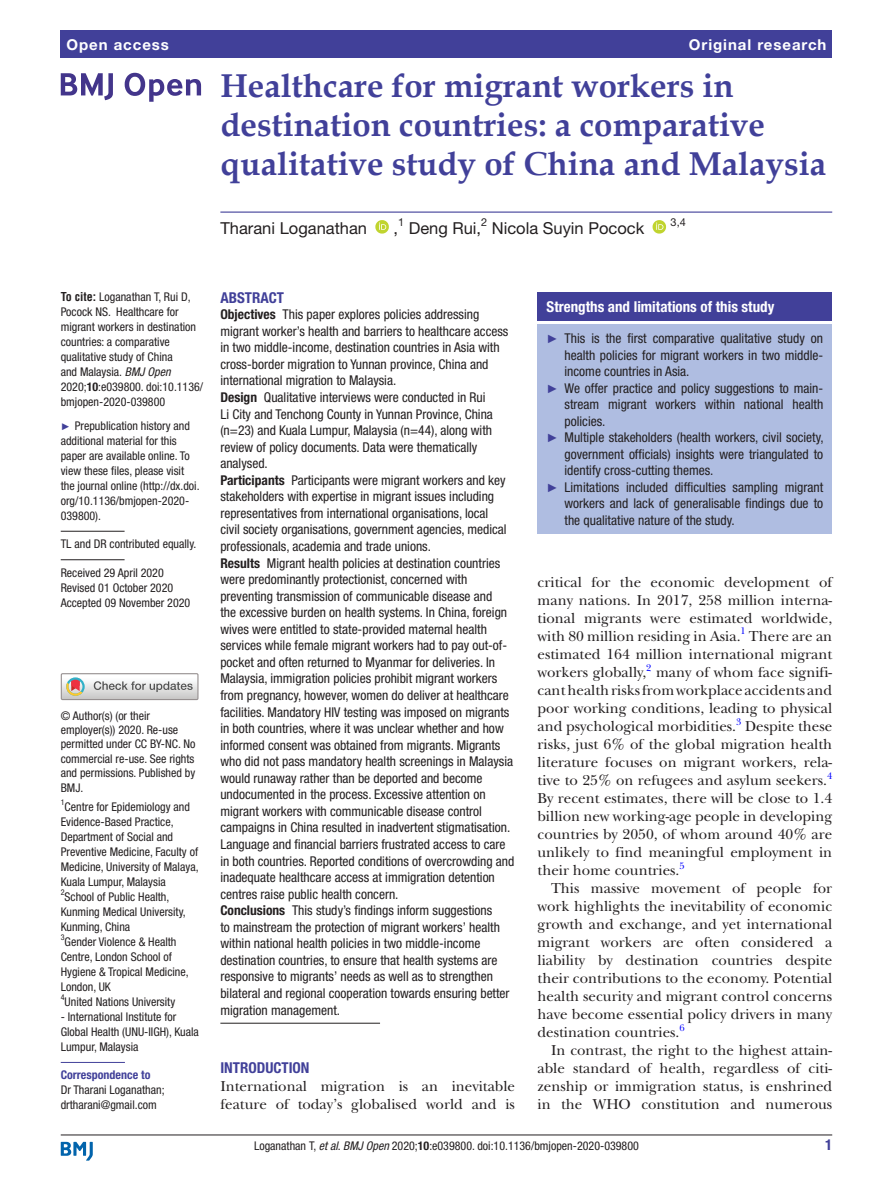
<style>
.page{position:relative;width:893px;height:1191px;background:#fff}
.page>*{position:absolute;margin:0;border:0;box-sizing:border-box;transform-origin:0 0}
.t1{font:700 33px/39px "Book Antiqua";color:#414099}
.t2{font:16.5px "Helvetica Neue LT Std";color:#231f20}
.t3{font:15px/18px "New Baskerville";color:#231f20;text-align:justify}
.t4{font:700 condensed 15px "Helvetica Neue LT Std";color:#fff}
.t5{font:700 15px "Helvetica Neue LT Std";letter-spacing:.065em;color:#fff}
.t6{font:700 condensed 15px "Helvetica Neue LT Std";color:#414099}
.t7{font:condensed 13.5px/16.5px "Helvetica Neue LT Std";color:#231f20}
.t8{font:condensed 12px/15px "Helvetica Neue LT Std";color:#231f20}
.t9{font:700 condensed 12px "Helvetica Neue LT Std";color:#414099}
.t10{font:10.95px "Helvetica Neue LT Std";color:#231f20}
.t11{font:9.9px "New Baskerville";color:#00f}
.t12{font:condensed 7.95px "Helvetica Neue LT Std";color:#231f20}
.s1{font-family:"Helvetica LT Std";font-weight:700}
.s2{font-style:italic}
.s3{font-weight:700}
.s4{font-family:"Arial";font-stretch:normal;font-size:9.75px;color:#414099}
.s5{font-family:"Arial";font-stretch:normal;font-size:12px;color:#414099}
</style>
<div class="page">
<hr style="left:61px;top:1134px;width:771px;height:1px;background:#231f20">
<svg style="left:61px;top:1141px;width:32px;height:19px"></svg>
<div style="left:61px;top:31px;width:771px;height:27px;background:#414099"></div>
<hr style="left:220px;top:211px;width:612px;height:2px;background:#414099">
<svg style="left:375px;top:220px;width:14px;height:14px"></svg>
<svg style="left:653px;top:220px;width:13px;height:14px"></svg>
<hr style="left:61px;top:531px;width:64px;height:1px;background:#231f20">
<hr style="left:61px;top:559px;width:64px;height:1px;background:#231f20">
<hr style="left:61px;top:1062px;width:64px;height:1px;background:#414099">
<svg style="left:61px;top:73px;width:52px;height:27px"></svg>
<svg style="left:125px;top:73px;width:76px;height:29px"></svg>
<div style="left:61px;top:673px;width:138px;height:27px;border:1px solid #969090"></div>
<svg style="left:61px;top:673px;width:137px;height:26px"></svg>
<hr style="left:220px;top:1022px;width:160px;height:1px;background:#231f20">
<div style="left:538px;top:292px;width:294px;height:29px;background:#414099"></div>
<div style="left:538px;top:325px;width:294px;height:209px;background:#afbde1"></div>
<p class="t5" style="left:66px;top:35px;width:104px">Open access</p>
<p class="t5" style="left:689px;top:35px;width:139px">Original research</p>
<h1 class="t1" style="left:220px;top:66px;width:607px">Healthcare for migrant workers in destination countries: a comparative qualitative study of China and Malaysia</h1>
<p class="t2" style="left:220px;top:218px;width:148px">Tharani Loganathan</p>
<p class="t2" style="left:393px;top:218px;width:6px">,</p>
<p class="t10" style="left:398px;top:216px;width:8px">1</p>
<p class="t2" style="left:409px;top:218px;width:74px">Deng Rui,</p>
<p class="t10" style="left:481px;top:216px;width:8px">2</p>
<p class="t2" style="left:492px;top:218px;width:154px">Nicola Suyin Pocock</p>
<p class="t10" style="left:671px;top:216px;width:17px">3,4</p>
<p class="t8" style="left:61px;top:289px;width:144px"><span class="s1">To cite:</span> Loganathan T, Rui D,<br>Pocock NS. Healthcare for migrant workers in destination countries: a comparative qualitative study of China<br>and Malaysia. <span class="s2">BMJ Open<br></span>2020;<span class="s3">10</span>:e039800. doi:10.1136/ bmjopen-2020-039800</p>
<p class="t8" style="left:61px;top:418px;width:140px"><span class="s4">►</span> Prepublication history and additional material for this paper are available online. To view these files, please visit the journal online (http://dx.doi. org/10.1136/bmjopen-2020-<br>039800).</p>
<p class="t8" style="left:61px;top:536px;width:137px">TL and DR contributed equally.</p>
<p class="t8" style="left:61px;top:565px;width:131px">Received 29 April 2020<br>Revised 01 October 2020<br>Accepted 09 November 2020</p>
<p class="t8" style="left:61px;top:708px;width:136px;line-height:14.4px">© Author(s) (or their employer(s)) 2020. Re-use permitted under CC BY-NC. No commercial re-use. See rights and permissions. Published by<br>BMJ.</p>
<p class="t12" style="left:61px;top:798px;width:5px">1</p>
<p class="t8" style="left:61px;top:799px;width:139px;text-indent:4px">Centre for Epidemiology and<br>Evidence-Based Practice,<br>Department of Social and<br>Preventive Medicine, Faculty of<br>Medicine, University of Malaya,<br>Kuala Lumpur, Malaysia</p>
<p class="t12" style="left:61px;top:888px;width:5px">2</p>
<p class="t8" style="left:61px;top:889px;width:127px;text-indent:4px">School of Public Health,<br>Kunming Medical University,<br>Kunming, China</p>
<p class="t12" style="left:61px;top:933px;width:5px">3</p>
<p class="t8" style="left:61px;top:934px;width:129px;text-indent:4px">Gender Violence &amp; Health<br>Centre, London School of<br>Hygiene &amp; Tropical Medicine,<br>London, UK<br><sup>4</sup>United Nations University</p>
<p class="t8" style="left:61px;top:1009px;width:140px">- International Institute for<br>Global Health (UNU-IIGH), Kuala<br>Lumpur, Malaysia</p>
<p class="t9" style="left:61px;top:1067px;width:91px">Correspondence to</p>
<p class="t8" style="left:61px;top:1082px;width:105px">Dr Tharani Loganathan; drtharani@gmail.com</p>
<p class="t6" style="left:220px;top:288px;width:65px">ABSTRACT</p>
<p class="t7" style="left:220px;top:306px;width:295px"><span class="s3">Objectives</span> This paper explores policies addressing migrant worker’s health and barriers to healthcare access in two middle-income, destination countries in Asia with cross-border migration to Yunnan province, China and international migration to Malaysia.<br><span class="s3">Design</span> Qualitative interviews were conducted in Rui<br>Li City and Tenchong County in Yunnan Province, China (n=23) and Kuala Lumpur, Malaysia (n=44), along with review of policy documents. Data were thematically analysed.<br><span class="s3">Participants</span> Participants were migrant workers and key stakeholders with expertise in migrant issues including representatives from international organisations, local<br>civil society organisations, government agencies, medical professionals, academia and trade unions.<br><span class="s3">Results</span> Migrant health policies at destination countries were predominantly protectionist, concerned with preventing transmission of communicable disease and<br>the excessive burden on health systems. In China, foreign wives were entitled to state-provided maternal health services while female migrant workers had to pay out-of&shy;pocket and often returned to Myanmar for deliveries. In Malaysia, immigration policies prohibit migrant workers from pregnancy, however, women do deliver at healthcare facilities. Mandatory HIV testing was imposed on migrants in both countries, where it was unclear whether and how informed consent was obtained from migrants. Migrants who did not pass mandatory health screenings in Malaysia would runaway rather than be deported and become undocumented in the process. Excessive attention on migrant workers with communicable disease control campaigns in China resulted in inadvertent stigmatisation.<br>Language and financial barriers frustrated access to care in both countries. Reported conditions of overcrowding and inadequate healthcare access at immigration detention centres raise public health concern.<br><span class="s3">Conclusions</span> This study’s findings inform suggestions<br>to mainstream the protection of migrant workers’ health within national health policies in two middle-income destination countries, to ensure that health systems are responsive to migrants’ needs as well as to strengthen bilateral and regional cooperation towards ensuring better migration management.</p>
<p class="t6" style="left:220px;top:1058px;width:91px">INTRODUCTION</p>
<p class="t3" style="left:220px;top:1077px;width:296px">International migration is an inevitable feature of today’s globalised world and is</p>
<p class="t4" style="left:547px;top:297px;width:229px">Strengths and limitations of this study</p>
<p class="t7" style="left:547px;top:330px;width:278px"><span class="s5">►</span> This is the first comparative qualitative study on</p>
<p class="t7" style="left:565px;top:347px;width:260px">health policies for migrant workers in two middle-</p>
<p class="t7" style="left:565px;top:363px;width:126px">income countries in Asia.</p>
<p class="t7" style="left:547px;top:380px;width:278px"><span class="s5">►</span> We offer practice and policy suggestions to main-</p>
<p class="t7" style="left:565px;top:396px;width:260px">stream migrant workers within national health</p>
<p class="t7" style="left:565px;top:413px;width:42px">policies.</p>
<p class="t7" style="left:547px;top:429px;width:279px"><span class="s5">►</span> Multiple stakeholders (health workers, civil society,</p>
<p class="t7" style="left:565px;top:446px;width:260px">government officials) insights were triangulated to</p>
<p class="t7" style="left:565px;top:462px;width:150px">identify cross-cutting themes.</p>
<p class="t7" style="left:547px;top:479px;width:278px"><span class="s5">►</span> Limitations included difficulties sampling migrant</p>
<p class="t7" style="left:565px;top:495px;width:260px">workers and lack of generalisable findings due to</p>
<p class="t7" style="left:565px;top:512px;width:172px">the qualitative nature of the study.</p>
<p class="t3" style="left:538px;top:573px;width:296px">critical for the economic development of many nations. In 2017, 258 million interna&shy;tional migrants were estimated worldwide, with 80 million residing in Asia.<sup>1</sup> There are an estimated 164 million international migrant workers globally,</p>
<p class="t11" style="left:646px;top:661px;width:7px">2</p>
<p class="t3" style="left:538px;top:663px;width:296px;text-indent:118px">many of whom face signifi&shy;cant health risks from workplace accidents and poor working conditions, leading to physical and psychological morbidities.</p>
<p class="t11" style="left:736px;top:715px;width:7px">3</p>
<p class="t3" style="left:538px;top:717px;width:296px;text-indent:208px">Despite these risks, just 6% of the global migration health literature focuses on migrant workers, rela&shy;tive to 25% on refugees and asylum seekers.</p>
<p class="t11" style="left:827px;top:769px;width:7px">4</p>
<p class="t3" style="left:538px;top:789px;width:296px">By recent estimates, there will be close to 1.4 billion new working-age people in developing countries by 2050, of whom around 40% are unlikely to find meaningful employment in their home countries.</p>
<p class="t11" style="left:679px;top:859px;width:7px">5</p>
<p class="t3" style="left:538px;top:879px;width:296px;text-indent:14px">This massive movement of people for work highlights the inevitability of economic growth and exchange, and yet international migrant workers are often considered a liability by destination countries despite their contributions to the economy. Potential health security and migrant control concerns have become essential policy drivers in many destination countries.<sup>6</sup></p>
<p class="t3" style="left:538px;top:1041px;width:296px;text-indent:14px">In contrast, the right to the highest attain&shy;able standard of health, regardless of citi&shy;zenship or immigration status, is enshrined in the WHO constitution and numerous</p>
<p class="t8" style="left:254px;top:1137px;width:386px">Loganathan T, <span class="s2">et al</span>. <span class="s2">BMJ Open</span> 2020;<span class="s3">10</span>:e039800. doi:10.1136/bmjopen-2020-039800</p>
<p class="t6" style="left:825px;top:1135px;width:9px">1</p>
</div>
